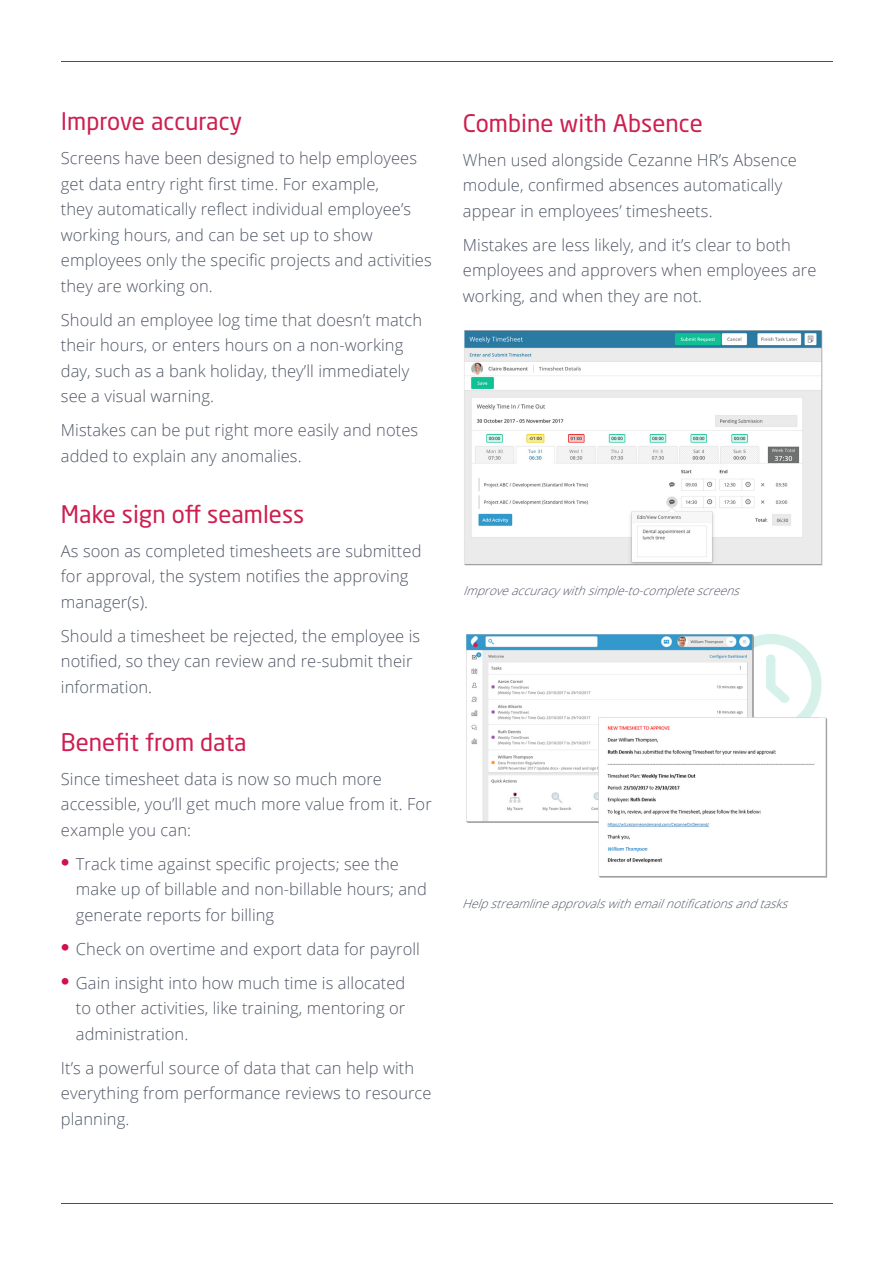
<style>
.page{position:relative;width:893px;height:1263px;background:#fff}
.page>*{position:absolute;margin:0;border:0;box-sizing:border-box;transform-origin:0 0}
.t1{font:24px "Neo Sans Pro";color:#cd1e4f}
.t2{font:24px "Neo Sans Pro";color:#cf1e50}
.t3{font:300 16.5px/25.5px "Open Sans";letter-spacing:.005em;color:#4f5665}
.t4{font:italic 300 12px "Open Sans";color:#4f5665}
.s1{font-family:"Neo Sans Pro";font-weight:400;font-size:21px;color:#d1104e}
</style>
<div class="page">
<hr style="left:61px;top:61px;width:771px;height:1px;background:#d0104e">
<hr style="left:61px;top:1203px;width:771px;height:1px;background:#d0104e">
<img style="left:464px;top:330px;width:359px;height:236px">
<img style="left:466px;top:634px;width:362px;height:244px">
<h1 class="t2" style="left:61px;top:107px;width:183px">Improve accuracy</h1>
<p class="t3" style="left:61px;top:145px;width:372px">Screens have been designed to help employees get data entry right first time. For example,<br>they automatically reflect individual employee’s working hours, and can be set up to show employees only the specific projects and activities they are working on.</p>
<p class="t3" style="left:61px;top:307px;width:363px">Should an employee log time that doesn’t match their hours, or enters hours on a non-working day, such as a bank holiday, they’ll immediately see a visual warning.</p>
<p class="t3" style="left:61px;top:417px;width:359px">Mistakes can be put right more easily and notes added to explain any anomalies.</p>
<h1 class="t1" style="left:61px;top:499px;width:245px">Make sign off seamless</h1>
<p class="t3" style="left:61px;top:538px;width:362px">As soon as completed timesheets are submitted for approval, the system notifies the approving manager(s).</p>
<p class="t3" style="left:61px;top:623px;width:361px">Should a timesheet be rejected, the employee is notified, so they can review and re-submit their information.</p>
<h1 class="t1" style="left:61px;top:727px;width:187px">Benefit from data</h1>
<p class="t3" style="left:61px;top:766px;width:372px">Since timesheet data is now so much more accessible, you’ll get much more value from it. For example you can:</p>
<p class="t3" style="left:76px;top:851px;width:352px;text-indent:-15px"><span class="s1">•</span> Track time against specific projects; see the make up of billable and non-billable hours; and generate reports for billing</p>
<p class="t3" style="left:61px;top:936px;width:361px"><span class="s1">•</span> Check on overtime and export data for payroll</p>
<p class="t3" style="left:76px;top:970px;width:331px;text-align:justify;text-indent:-15px"><span class="s1">•</span> Gain insight into how much time is allocated to other activities, like training, mentoring or administration.</p>
<p class="t3" style="left:61px;top:1055px;width:372px">It’s a powerful source of data that can help with everything from performance reviews to resource planning.</p>
<h1 class="t1" style="left:463px;top:108px;width:241px">Combine with Absence</h1>
<p class="t3" style="left:463px;top:147px;width:336px">When used alongside Cezanne HR’s Absence module, confirmed absences automatically appear in employees’ timesheets.</p>
<p class="t3" style="left:463px;top:232px;width:355px">Mistakes are less likely, and it’s clear to both employees and approvers when employees are working, and when they are not.</p>
<p class="t4" style="left:463px;top:582px;width:283px">Improveaccuracywithsimple-to-completescreens</p>
<p class="t4" style="left:462px;top:896px;width:332px">Helpstreamlineapprovalswithemailnotificationsandtasks</p>
</div>
